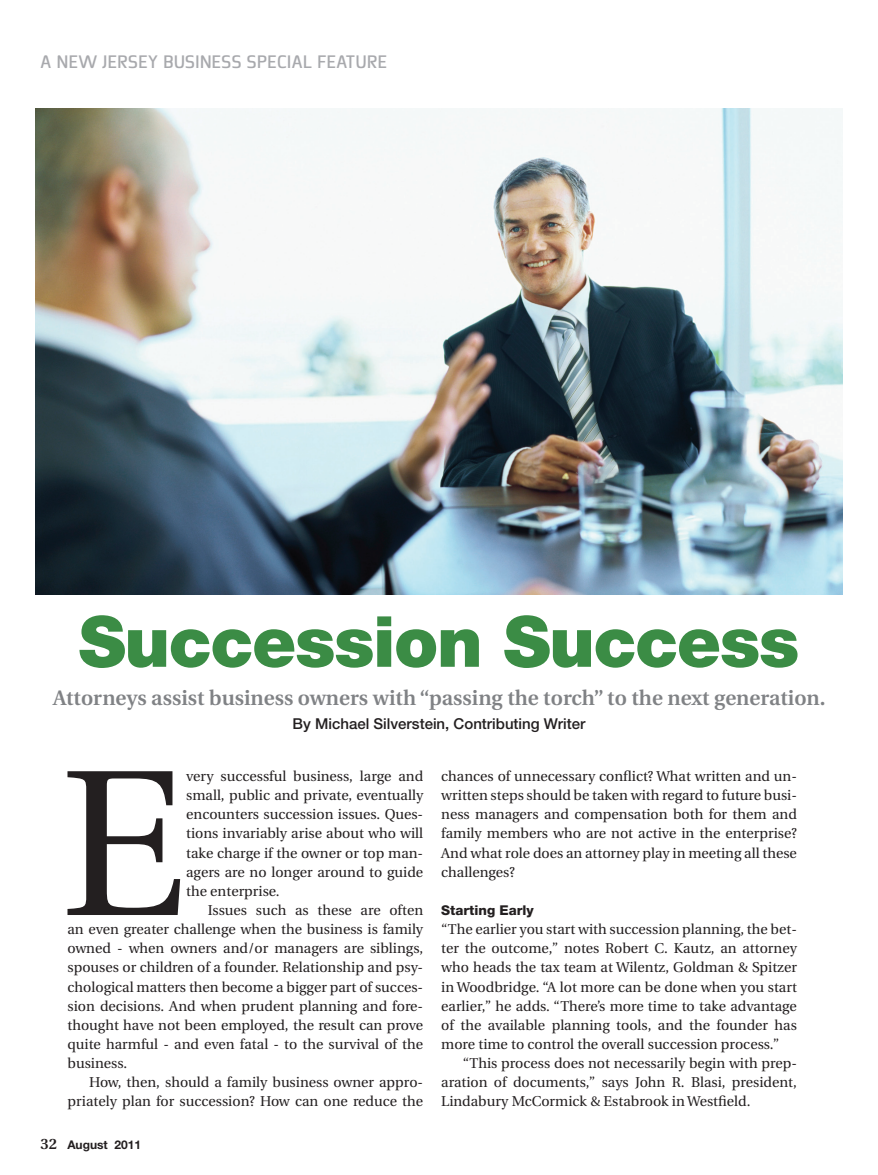
<style>
.page{position:relative;width:878px;height:1175px;background:#fff}
.page>*{position:absolute;margin:0;border:0;box-sizing:border-box;transform-origin:0 0}
.Feature_Drop_Cap_Lar{font:207.75px "Utopia";color:#231f20}
.Feature_Headline_Big{font:900 70.5px "Helvetica Neue";letter-spacing:-.02em;color:#3b8c45}
.Feature_dek_-_gray_s{font:600 21px "Utopia";color:#808285}
.Feature_Page_Top{font:700 18px "Bentwood";letter-spacing:.025em;color:#a8a9ad}
.Feature_author{font:500 15px "Helvetica Neue";color:#231f20}
.Feature_Body{font:14.25px/19.2px "Utopia";color:#231f20;text-align:justify}
.Feature_Body_first{font:14.25px/19.2px "Utopia";color:#231f20;text-align:justify}
.Feature_Drop_Cap_Lar-2{font:14.25px/19.2px "Utopia";color:#231f20;text-align:justify}
.Subhead{font:800 13.5px "Helvetica Neue";color:#231f20}
.t1{font:700 12px "Helvetica Neue";color:#231f20}
.s1{font-family:"Utopia";font-weight:600;font-size:15px}
</style>
<div class="page">
<img style="left:36px;top:108px;width:806px;height:486px">
<p class="Feature_Page_Top" style="left:40px;top:50px;width:348px">A NEW JERSEY BUSINESS SPECIAL FEATURE</p>
<p class="Feature_Headline_Big" style="left:79px;top:599px;width:722px">Succession Success</p>
<p class="Feature_dek_-_gray_s" style="left:53px;top:685px;width:774px">Attorneys assist business owners with “passing the torch” to the next generation.</p>
<p class="Feature_author" style="left:292px;top:714px;width:294px">By Michael Silverstein, Contributing Writer</p>
<p class="Feature_Drop_Cap_Lar" style="left:60px;top:730px;width:127px">E</p>
<p class="Feature_Drop_Cap_Lar-2" style="left:186px;top:767px;width:238px">very successful business, large and small, public and private, eventually encounters succession issues. Ques&shy;tions invariably arise about who will take charge if the owner or top man&shy;agers are no longer around to guide the enterprise.</p>
<p class="Feature_Body" style="left:68px;top:900px;width:357px;text-indent:140px">Issues such as these are often an even greater challenge when the business is family owned - when owners and/or managers are siblings, spouses or children of a founder. Relationship and psy&shy;chological matters then become a bigger part of succes&shy;sion decisions. And when prudent planning and fore&shy;thought have not been employed, the result can prove quite harmful - and even fatal - to the survival of the business.</p>
<p class="Feature_Body" style="left:68px;top:1073px;width:357px;text-align:right">How, then, should a family business owner appro&shy;priately plan for succession? How can one reduce the</p>
<p class="t1" style="left:40px;top:1137px;width:102px"><span class="s1">32</span> August 2011</p>
<p class="Feature_Body" style="left:441px;top:767px;width:357px">chances of unnecessary conflict? What written and un&shy;written steps should be taken with regard to future busi&shy;ness managers and compensation both for them and family members who are not active in the enterprise?<br>And what role does an attorney play in meeting all these challenges?</p>
<p class="Subhead" style="left:441px;top:902px;width:94px">Starting Early</p>
<p class="Feature_Body_first" style="left:441px;top:920px;width:357px">“The earlier you start with succession planning, the bet&shy;ter the outcome,” notes Robert C. Kautz, an attorney who heads the tax team at Wilentz, Goldman &amp; Spitzer in Woodbridge. “A lot more can be done when you start earlier,” he adds. “There’s more time to take advantage of the available planning tools, and the founder has more time to control the overall succession process.”</p>
<p class="Feature_Body" style="left:441px;top:1053px;width:357px;text-indent:22px">“This process does not necessarily begin with prep&shy;aration of documents,” says John R. Blasi, president, Lindabury McCormick &amp; Estabrook in Westfield.</p>
</div>
